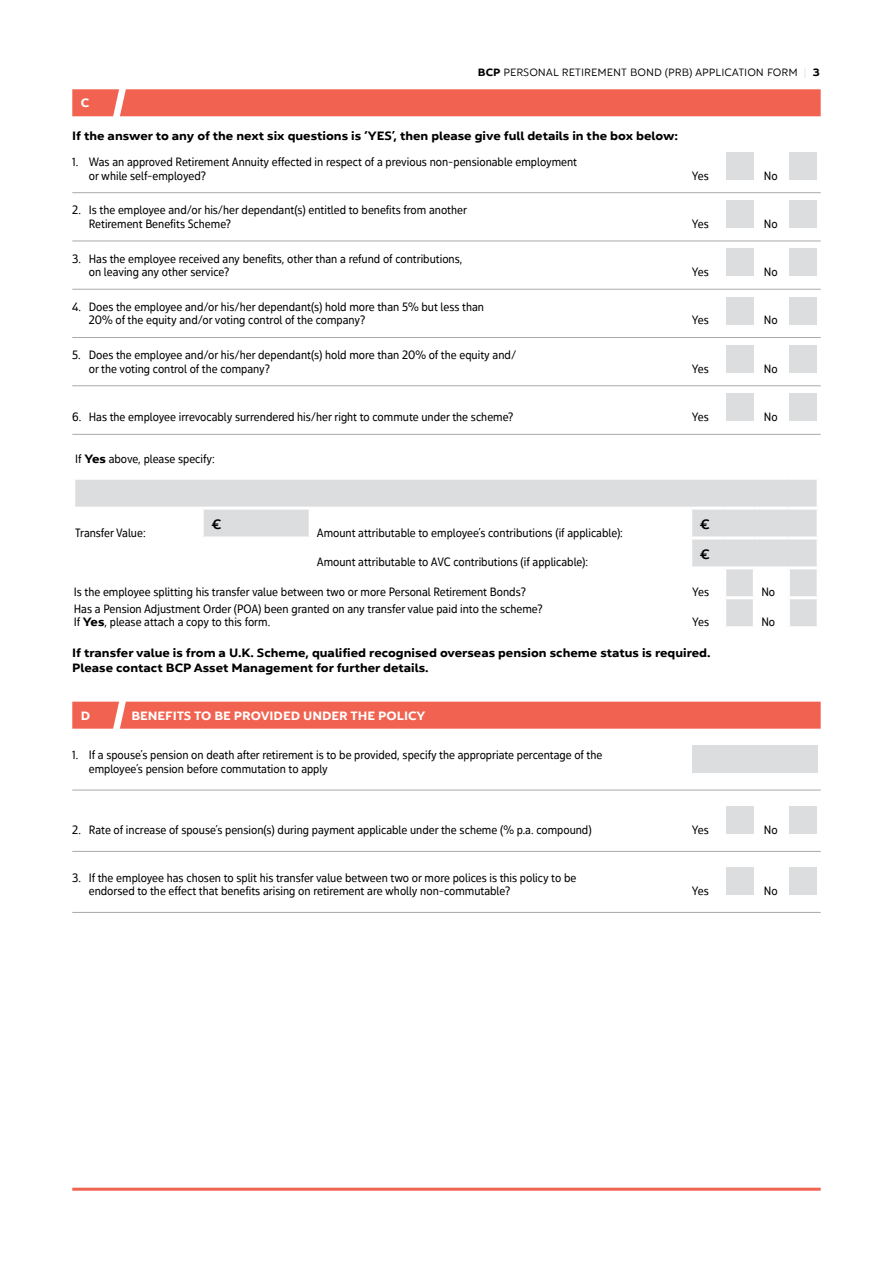
<style>
.page{position:relative;width:893px;height:1263px;background:#fff}
.page>*{position:absolute;margin:0;border:0;box-sizing:border-box;transform-origin:0 0}
.t1{font:13.5px "Yorkten Nor Med";color:#000}
.t2{font:12px/13.5px "Yorkten Con Reg";color:#000}
.t3{font:700 expanded 12px/15px "Yorkten";color:#000}
.t4{font:700 expanded 12px "Yorkten";color:#fff}
.t5{font:10.5px "Yorkten Ext Boo";color:#000}
.s1{font-family:"Yorkten";font-weight:700;font-stretch:expanded}
.s2{color:#dcddde}
</style>
<div class="page">
<hr style="left:72px;top:1188px;width:749px;height:3px;background:#f16350">
<hr style="left:72px;top:192px;width:749px;height:1px;background:#a7a9ac">
<hr style="left:72px;top:241px;width:749px;height:1px;background:#a7a9ac">
<hr style="left:72px;top:289px;width:749px;height:1px;background:#a7a9ac">
<hr style="left:72px;top:337px;width:749px;height:1px;background:#a7a9ac">
<hr style="left:72px;top:385px;width:749px;height:1px;background:#a7a9ac">
<hr style="left:72px;top:434px;width:749px;height:1px;background:#a7a9ac">
<hr style="left:72px;top:790px;width:749px;height:1px;background:#a7a9ac">
<hr style="left:72px;top:851px;width:749px;height:1px;background:#a7a9ac">
<hr style="left:72px;top:912px;width:749px;height:1px;background:#a7a9ac">
<div style="left:72px;top:89px;width:749px;height:27px;background:#f16350"></div>
<div style="left:726px;top:152px;width:28px;height:28px;background:#dcddde"></div>
<div style="left:789px;top:152px;width:28px;height:28px;background:#dcddde"></div>
<div style="left:726px;top:200px;width:28px;height:28px;background:#dcddde"></div>
<div style="left:789px;top:200px;width:28px;height:28px;background:#dcddde"></div>
<div style="left:726px;top:248px;width:28px;height:28px;background:#dcddde"></div>
<div style="left:789px;top:248px;width:28px;height:28px;background:#dcddde"></div>
<div style="left:726px;top:297px;width:28px;height:27px;background:#dcddde"></div>
<div style="left:789px;top:297px;width:28px;height:27px;background:#dcddde"></div>
<div style="left:726px;top:345px;width:28px;height:28px;background:#dcddde"></div>
<div style="left:789px;top:345px;width:28px;height:28px;background:#dcddde"></div>
<div style="left:726px;top:394px;width:28px;height:27px;background:#dcddde"></div>
<div style="left:789px;top:394px;width:28px;height:27px;background:#dcddde"></div>
<svg style="left:75px;top:480px;width:742px;height:146px"></svg>
<hr style="left:725px;top:596px;width:29px;height:3px;background:#fff">
<hr style="left:788px;top:596px;width:32px;height:3px;background:#fff">
<hr style="left:723px;top:569px;width:3px;height:27px;background:#fff">
<hr style="left:753px;top:569px;width:3px;height:27px;background:#fff">
<hr style="left:787px;top:569px;width:3px;height:27px;background:#fff">
<hr style="left:691px;top:596px;width:34px;height:3px;background:#fff">
<hr style="left:723px;top:599px;width:3px;height:27px;background:#fff">
<hr style="left:754px;top:596px;width:34px;height:3px;background:#fff">
<hr style="left:753px;top:599px;width:3px;height:27px;background:#fff">
<hr style="left:787px;top:599px;width:3px;height:27px;background:#fff">
<hr style="left:691px;top:536px;width:34px;height:3px;background:#fff">
<hr style="left:725px;top:536px;width:29px;height:3px;background:#fff">
<hr style="left:754px;top:536px;width:34px;height:3px;background:#fff">
<hr style="left:788px;top:536px;width:32px;height:3px;background:#fff">
<hr style="left:691px;top:566px;width:34px;height:3px;background:#fff">
<hr style="left:725px;top:566px;width:29px;height:3px;background:#fff">
<hr style="left:754px;top:566px;width:34px;height:3px;background:#fff">
<hr style="left:788px;top:566px;width:32px;height:3px;background:#fff">
<hr style="left:202px;top:507px;width:108px;height:3px;background:#fff">
<hr style="left:691px;top:507px;width:34px;height:3px;background:#fff">
<hr style="left:725px;top:507px;width:29px;height:3px;background:#fff">
<hr style="left:754px;top:507px;width:34px;height:3px;background:#fff">
<hr style="left:788px;top:507px;width:32px;height:3px;background:#fff">
<hr style="left:310px;top:536px;width:381px;height:3px;background:#fff">
<hr style="left:202px;top:536px;width:108px;height:3px;background:#fff">
<hr style="left:201px;top:539px;width:3px;height:27px;background:#fff">
<hr style="left:74px;top:566px;width:128px;height:3px;background:#fff">
<hr style="left:202px;top:566px;width:108px;height:3px;background:#fff">
<hr style="left:689px;top:569px;width:3px;height:27px;background:#fff">
<hr style="left:74px;top:596px;width:128px;height:3px;background:#fff">
<hr style="left:202px;top:596px;width:108px;height:3px;background:#fff">
<hr style="left:310px;top:596px;width:381px;height:3px;background:#fff">
<hr style="left:689px;top:599px;width:3px;height:27px;background:#fff">
<hr style="left:72px;top:507px;width:130px;height:3px;background:#fff">
<hr style="left:201px;top:510px;width:3px;height:26px;background:#fff">
<hr style="left:72px;top:536px;width:130px;height:3px;background:#fff">
<hr style="left:310px;top:507px;width:381px;height:3px;background:#fff">
<hr style="left:309px;top:510px;width:3px;height:26px;background:#fff">
<hr style="left:689px;top:510px;width:3px;height:26px;background:#fff">
<hr style="left:309px;top:539px;width:3px;height:27px;background:#fff">
<hr style="left:689px;top:539px;width:3px;height:27px;background:#fff">
<hr style="left:310px;top:566px;width:381px;height:3px;background:#fff">
<div style="left:72px;top:702px;width:749px;height:27px;background:#f16350"></div>
<div style="left:692px;top:745px;width:125px;height:28px;background:#dcddde"></div>
<div style="left:726px;top:806px;width:28px;height:28px;background:#dcddde"></div>
<div style="left:789px;top:806px;width:28px;height:28px;background:#dcddde"></div>
<div style="left:726px;top:867px;width:28px;height:28px;background:#dcddde"></div>
<div style="left:789px;top:867px;width:28px;height:28px;background:#dcddde"></div>
<p class="t5" style="left:478px;top:66px;width:343px"><span class="s1">BCP</span> PERSONAL RETIREMENT BOND (PRB) APPLICATION FORM <span class="s2">|</span> <span class="s1">3</span></p>
<p class="t4" style="left:81px;top:95px;width:10px">C</p>
<p class="t3" style="left:72px;top:128px;width:607px">If the answer to any of the next six questions is ‘YES’, then please give full details in the box below:</p>
<p class="t2" style="left:89px;top:155px;width:490px;text-indent:-16px">1. Was an approved Retirement Annuity effected in respect of a previous non-pensionable employment or while self-employed?</p>
<p class="t2" style="left:89px;top:203px;width:380px;text-indent:-16px">2. Is the employee and/or his/her dependant(s) entitled to benefits from another<br>Retirement Benefits Scheme?</p>
<p class="t2" style="left:89px;top:252px;width:375px;text-indent:-16px">3. Has the employee received any benefits, other than a refund of contributions, on leaving any other service?</p>
<p class="t2" style="left:89px;top:300px;width:397px;text-indent:-16px">4. Does the employee and/or his/her dependant(s) hold more than 5% but less than<br>20% of the equity and/or voting control of the company?</p>
<p class="t2" style="left:89px;top:348px;width:429px;text-indent:-16px">5. Does the employee and/or his/her dependant(s) hold more than 20% of the equity and/ or the voting control of the company?</p>
<p class="t2" style="left:692px;top:169px;width:18px">Yes</p>
<p class="t2" style="left:764px;top:169px;width:15px">No</p>
<p class="t2" style="left:692px;top:217px;width:18px">Yes</p>
<p class="t2" style="left:764px;top:217px;width:15px">No</p>
<p class="t2" style="left:692px;top:265px;width:18px">Yes</p>
<p class="t2" style="left:764px;top:265px;width:15px">No</p>
<p class="t2" style="left:692px;top:313px;width:18px">Yes</p>
<p class="t2" style="left:764px;top:313px;width:15px">No</p>
<p class="t2" style="left:692px;top:362px;width:18px">Yes</p>
<p class="t2" style="left:764px;top:362px;width:15px">No</p>
<p class="t2" style="left:72px;top:410px;width:443px">6. Has the employee irrevocably surrendered his/her right to commute under the scheme?</p>
<p class="t2" style="left:692px;top:410px;width:18px">Yes</p>
<p class="t2" style="left:764px;top:410px;width:15px">No</p>
<p class="t2" style="left:75px;top:452px;width:141px">If <span class="s1">Yes</span> above, please specify:</p>
<p class="t2" style="left:75px;top:525px;width:72px">Transfer Value:</p>
<p class="t1" style="left:211px;top:515px;width:12px">€</p>
<p class="t2" style="left:317px;top:525px;width:308px">Amount attributable to employee’s contributions (if applicable):</p>
<p class="t2" style="left:317px;top:555px;width:273px">Amount attributable to AVC contributions (if applicable):</p>
<p class="t1" style="left:700px;top:515px;width:12px">€</p>
<p class="t1" style="left:700px;top:545px;width:12px">€</p>
<p class="t2" style="left:74px;top:585px;width:454px">Is the employee splitting his transfer value between two or more Personal Retirement Bonds?</p>
<p class="t2" style="left:692px;top:585px;width:18px">Yes</p>
<p class="t2" style="left:761px;top:585px;width:15px">No</p>
<p class="t2" style="left:74px;top:602px;width:470px">Has a Pension Adjustment Order (POA) been granted on any transfer value paid into the scheme?<br>If <span class="s1">Yes</span>, please attach a copy to this form.</p>
<p class="t2" style="left:692px;top:615px;width:18px">Yes</p>
<p class="t2" style="left:761px;top:615px;width:15px">No</p>
<p class="t3" style="left:72px;top:645px;width:640px">If transfer value is from a U.K. Scheme, qualified recognised overseas pension scheme status is required.<br>Please contact BCP Asset Management for further details.</p>
<p class="t4" style="left:81px;top:707px;width:11px">D</p>
<p class="t4" style="left:131px;top:707px;width:296px">BENEFITS TO BE PROVIDED UNDER THE POLICY</p>
<p class="t2" style="left:89px;top:748px;width:515px;text-indent:-16px">1. If a spouse’s pension on death after retirement is to be provided, specify the appropriate percentage of the employee’s pension before commutation to apply</p>
<p class="t2" style="left:72px;top:823px;width:521px">2. Rate of increase of spouse’s pension(s) during payment applicable under the scheme (% p.a. compound)</p>
<p class="t2" style="left:692px;top:823px;width:18px">Yes</p>
<p class="t2" style="left:764px;top:823px;width:15px">No</p>
<p class="t2" style="left:89px;top:870px;width:489px;text-indent:-16px">3. If the employee has chosen to split his transfer value between two or more polices is this policy to be endorsed to the effect that benefits arising on retirement are wholly non-commutable?</p>
<p class="t2" style="left:692px;top:884px;width:18px">Yes</p>
<p class="t2" style="left:764px;top:884px;width:15px">No</p>
</div>
